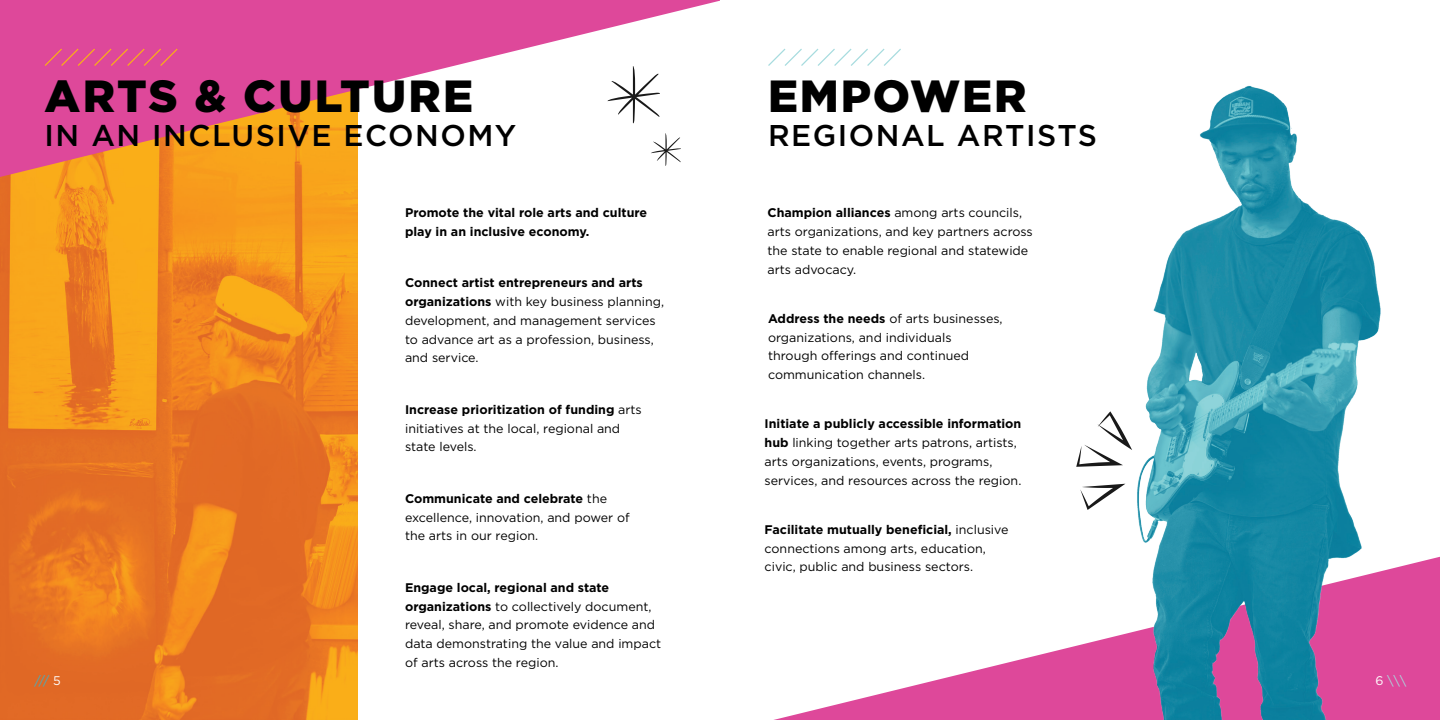
<style>
.page{position:relative;width:1440px;height:720px;background:#fff}
.page>*{position:absolute;margin:0;border:0;box-sizing:border-box;transform-origin:0 0}
.t1{font:900 45px "Gotham";letter-spacing:.04em;color:#000}
.t2{font:500 30px "Gotham";letter-spacing:.05em;color:#000}
.t3{font:12.5px/18.8px "Gotham";color:#000}
.t4{font:700 12.5px/18.8px "Gotham";color:#000}
.t5{font:12.5px "Gotham";color:#44afbf}
.t6{font:12.5px "Gotham";color:#a7dcdf}
.s1{color:#fff}
.s2{font-weight:700}
</style>
<div class="page">
<svg style="left:773px;top:557px;width:667px;height:163px"></svg>
<img style="left:0;top:177px;width:357px;height:543px">
<svg style="left:0;top:0;width:720px;height:177px;fill:#de489a"></svg>
<svg style="left:43px;top:47px;width:136px;height:20px;background:#e0508e"></svg>
<svg style="left:768px;top:48px;width:133px;height:18px"></svg>
<svg style="left:606px;top:65px;width:55px;height:59px"></svg>
<svg style="left:650px;top:132px;width:31px;height:34px"></svg>
<svg style="left:1080px;top:484px;width:45px;height:26px"></svg>
<svg style="left:1076px;top:411px;width:53px;height:56px"></svg>
<img style="left:1129px;top:85px;width:260px;height:635px">
<h1 class="t1" style="left:45px;top:65px;width:430px">ARTS &amp; CULTURE</h1>
<h1 class="t1" style="left:768px;top:65px;width:260px">EMPOWER</h1>
<h2 class="t2" style="left:45px;top:116px;width:473px">IN AN INCLUSIVE ECONOMY</h2>
<h2 class="t2" style="left:768px;top:116px;width:330px">REGIONAL ARTISTS</h2>
<p class="t5" style="left:35px;top:673px;width:28px">/// <span class="s1">5</span></p>
<p class="t4" style="left:405px;top:203px;width:244px">Promote the vital role arts and culture play in an inclusive economy.</p>
<p class="t3" style="left:405px;top:273px;width:261px"><span class="s2">Connect artist entrepreneurs and arts organizations</span> with key business planning, development, and management services to advance art as a profession, business, and service.</p>
<p class="t3" style="left:405px;top:400px;width:238px"><span class="s2">Increase prioritization of funding</span> arts initiatives at the local, regional and state levels.</p>
<p class="t3" style="left:405px;top:489px;width:226px"><span class="s2">Communicate and celebrate</span> the excellence, innovation, and power of the arts in our region.</p>
<p class="t3" style="left:405px;top:578px;width:258px"><span class="s2">Engage local, regional and state organizations</span> to collectively document, reveal, share, and promote evidence and data demonstrating the value and impact of arts across the region.</p>
<p class="t3" style="left:767px;top:203px;width:267px"><span class="s2">Champion alliances</span> among arts councils, arts organizations, and key partners across the state to enable regional and statewide arts advocacy.</p>
<p class="t3" style="left:768px;top:309px;width:236px"><span class="s2">Address the needs</span> of arts businesses, organizations, and individuals through offerings and continued communication channels.</p>
<p class="t3" style="left:765px;top:414px;width:258px"><span class="s2">Initiate a publicly accessible information hub</span> linking together arts patrons, artists, arts organizations, events, programs, services, and resources across the region.</p>
<p class="t3" style="left:765px;top:520px;width:246px"><span class="s2">Facilitate mutually beneficial,</span> inclusive connections among arts, education, civic, public and business sectors.</p>
<p class="t6" style="left:1375px;top:673px;width:32px"><span class="s1">6</span> \\\</p>
</div>
